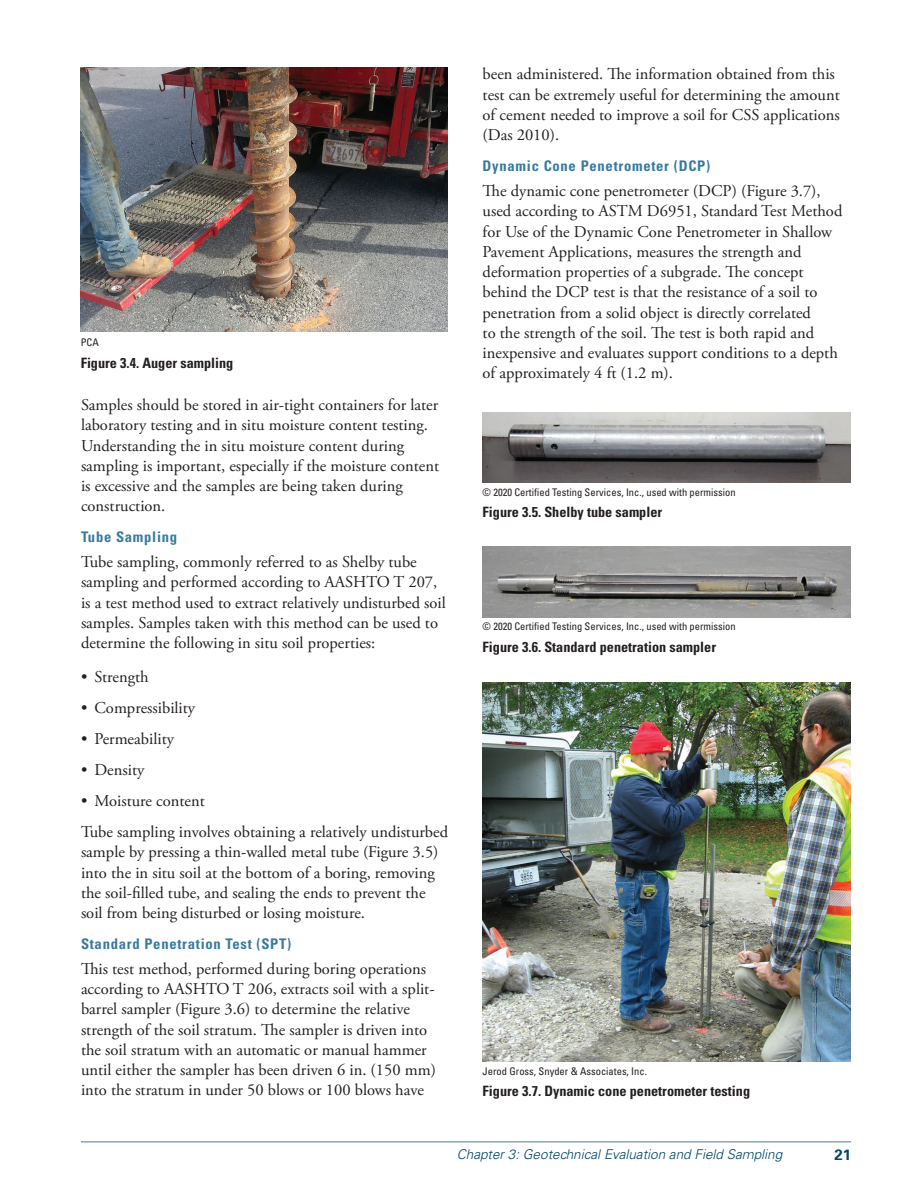
<style>
.page{position:relative;width:918px;height:1188px;background:#fff}
.page>*{position:absolute;margin:0;border:0;box-sizing:border-box;transform-origin:0 0}
.Body_Text{font:16.5px/20.2px "Adobe Garamond Pro";color:#231f20}
.t1{font:700 15px "Univers";color:#00446a}
.Heading_Level_4{font:700 condensed 14.7px "Univers";letter-spacing:.05em;color:#397a9d}
.figure_caption{font:700 condensed 14.25px "Univers";color:#231f20}
.t2{font:italic 300 13.5px "Univers LT Std";color:#00446a}
.Source{font:condensed 10.5px "Univers";color:#231f20}
</style>
<div class="page">
<hr style="left:81px;top:1142px;width:770px;height:1px;background:#00446a">
<img style="left:81px;top:68px;width:367px;height:264px">
<img style="left:483px;top:412px;width:367px;height:70px">
<img style="left:483px;top:547px;width:367px;height:70px">
<img style="left:483px;top:683px;width:367px;height:378px">
<p class="Source" style="left:81px;top:336px;width:20px">PCA</p>
<p class="figure_caption" style="left:81px;top:354px;width:154px">Figure 3.4. Auger sampling</p>
<p class="Body_Text" style="left:81px;top:395px;width:360px">Samples should be stored in air-tight containers for later laboratory testing and in situ moisture content testing.<br>Understanding the in situ moisture content during sampling is important, especially if the moisture content is excessive and the samples are being taken during construction.</p>
<h4 class="Heading_Level_4" style="left:81px;top:528px;width:98px">Tube Sampling</h4>
<p class="Body_Text" style="left:81px;top:552px;width:366px">Tube sampling, commonly referred to as Shelby tube sampling and performed according to AASHTO T 207, is a test method used to extract relatively undisturbed soil samples. Samples taken with this method can be used to determine the following in situ soil properties:</p>
<p class="Body_Text" style="left:81px;top:667px;width:69px">• Strength</p>
<p class="Body_Text" style="left:81px;top:698px;width:116px">• Compressibility</p>
<p class="Body_Text" style="left:81px;top:729px;width:94px">• Permeability</p>
<p class="Body_Text" style="left:81px;top:760px;width:65px">• Density</p>
<p class="Body_Text" style="left:81px;top:791px;width:125px">• Moisture content</p>
<p class="Body_Text" style="left:81px;top:822px;width:369px">Tube sampling involves obtaining a relatively undisturbed sample by pressing a thin-walled metal tube (Figure 3.5) into the in situ soil at the bottom of a boring, removing the soil-filled tube, and sealing the ends to prevent the soil from being disturbed or losing moisture.</p>
<h4 class="Heading_Level_4" style="left:81px;top:935px;width:212px">Standard Penetration Test (SPT)</h4>
<p class="Body_Text" style="left:81px;top:959px;width:356px">This test method, performed during boring operations according to AASHTO T 206, extracts soil with a split&shy;barrel sampler (Figure 3.6) to determine the relative strength of the soil stratum. The sampler is driven into the soil stratum with an automatic or manual hammer until either the sampler has been driven 6 in. (150 mm) into the stratum in under 50 blows or 100 blows have</p>
<p class="Body_Text" style="left:483px;top:65px;width:359px">been administered. The information obtained from this test can be extremely useful for determining the amount of cement needed to improve a soil for CSS applications (Das 2010).</p>
<h4 class="Heading_Level_4" style="left:483px;top:157px;width:229px">Dynamic Cone Penetrometer (DCP)</h4>
<p class="Body_Text" style="left:483px;top:181px;width:361px">The dynamic cone penetrometer (DCP) (Figure 3.7), used according to ASTM D6951, Standard Test Method for Use of the Dynamic Cone Penetrometer in Shallow Pavement Applications, measures the strength and deformation properties of a subgrade. The concept behind the DCP test is that the resistance of a soil to penetration from a solid object is directly correlated<br>to the strength of the soil. The test is both rapid and inexpensive and evaluates support conditions to a depth of approximately 4 ft (1.2 m).</p>
<p class="Source" style="left:483px;top:485px;width:255px">© 2020 Certified Testing Services, Inc., used with permission</p>
<p class="figure_caption" style="left:483px;top:503px;width:181px">Figure 3.5. Shelby tube sampler</p>
<p class="Source" style="left:483px;top:620px;width:255px">© 2020 Certified Testing Services, Inc., used with permission</p>
<p class="figure_caption" style="left:483px;top:638px;width:235px">Figure 3.6. Standard penetration sampler</p>
<p class="Source" style="left:483px;top:1064px;width:166px">Jerod Gross, Snyder &amp; Associates, Inc.</p>
<p class="figure_caption" style="left:483px;top:1082px;width:269px">Figure 3.7. Dynamic cone penetrometer testing</p>
<p class="t2" style="left:457px;top:1146px;width:327px">Chapter 3: Geotechnical Evaluation and Field Sampling</p>
<p class="t1" style="left:834px;top:1145px;width:18px">21</p>
</div>
